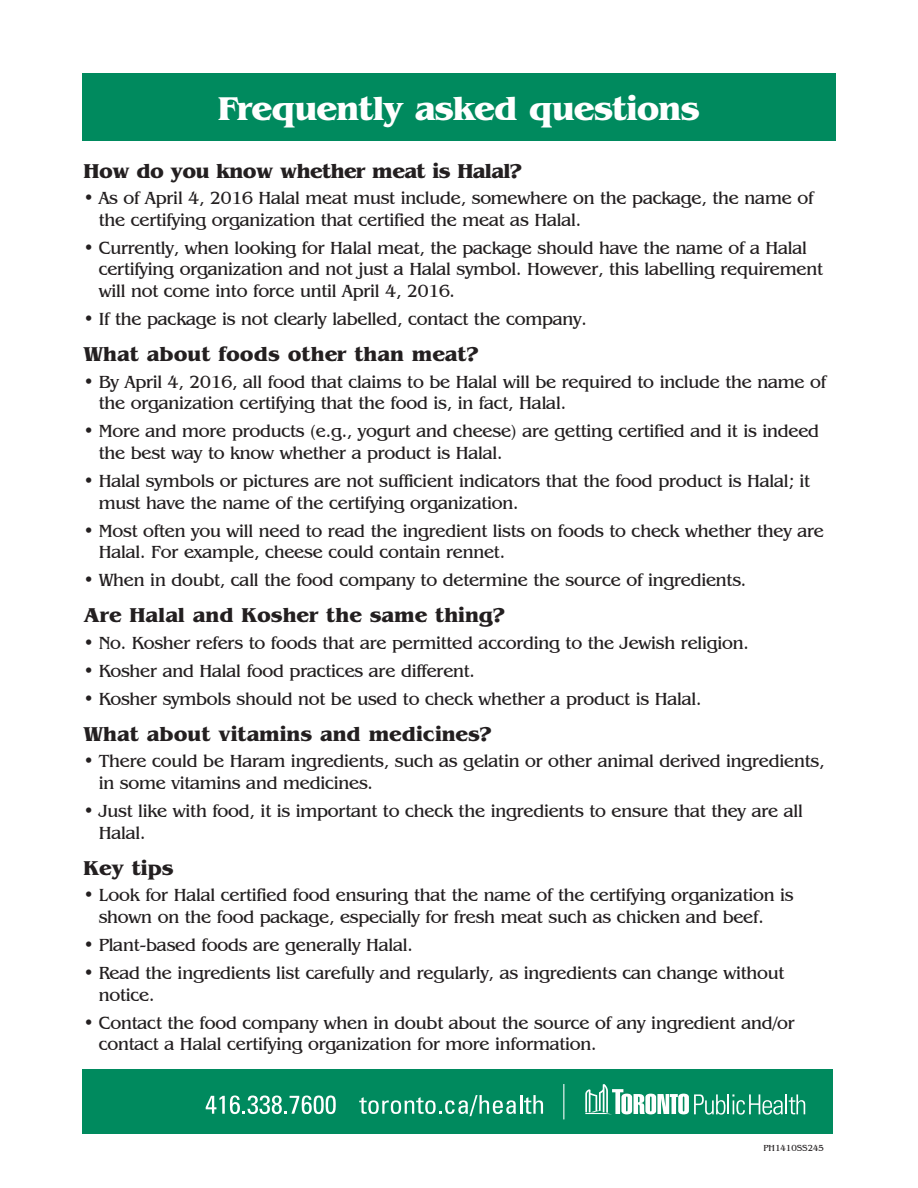
<style>
.page{position:relative;width:918px;height:1188px;background:#fff}
.page>*{position:absolute;margin:0;border:0;box-sizing:border-box;transform-origin:0 0}
.t1{font:700 34.5px "Benguiat";letter-spacing:-.025em;color:#fff}
.t2{font:700 21px "Benguiat";color:#231f20}
.t3{font:700 21px "Benguiat";letter-spacing:-.025em;color:#231f20}
.t4{font:18px/21.6px "Benguiat IT Cby BT";letter-spacing:-.01em;color:#231f20}
.t5{font:9px "Benguiat IT Cby BT";color:#231f20}
</style>
<div class="page">
<div style="left:82px;top:73px;width:754px;height:67px;background:#008a5e"></div>
<div style="left:82px;top:1070px;width:751px;height:64px;background:#008a5e"></div>
<svg style="left:585px;top:1084px;width:220px;height:31px"></svg>
<svg style="left:206px;top:1096px;width:130px;height:18px"></svg>
<svg style="left:359px;top:1095px;width:184px;height:21px"></svg>
<hr style="left:563px;top:1084px;width:1px;height:35px;background:#fff">
<h1 class="t1" style="left:218px;top:88px;width:483px">Frequently asked questions</h1>
<p class="t3" style="left:84px;top:159px;width:440px">How do you know whether meat is Halal?</p>
<p class="t4" style="left:99px;top:187px;width:716px;text-indent:-15px">• As of April 4, 2016 Halal meat must include, somewhere on the package, the name of the certifying organization that certified the meat as Halal.</p>
<p class="t4" style="left:99px;top:237px;width:726px;text-indent:-15px">• Currently, when looking for Halal meat, the package should have the name of a Halal certifying organization and not just a Halal symbol. However, this labelling requirement will not come into force until April 4, 2016.</p>
<p class="t4" style="left:84px;top:308px;width:505px">• If the package is not clearly labelled, contact the company.</p>
<p class="t2" style="left:84px;top:342px;width:397px">What about foods other than meat?</p>
<p class="t4" style="left:99px;top:371px;width:729px;text-indent:-15px">• By April 4, 2016, all food that claims to be Halal will be required to include the name of the organization certifying that the food is, in fact, Halal.</p>
<p class="t4" style="left:99px;top:420px;width:722px;text-indent:-15px">• More and more products (e.g., yogurt and cheese) are getting certified and it is indeed the best way to know whether a product is Halal.</p>
<p class="t4" style="left:99px;top:470px;width:713px;text-indent:-15px">• Halal symbols or pictures are not sufficient indicators that the food product is Halal; it must have the name of the certifying organization.</p>
<p class="t4" style="left:99px;top:520px;width:727px;text-indent:-15px">• Most often you will need to read the ingredient lists on foods to check whether they are<br>Halal. For example, cheese could contain rennet.</p>
<p class="t4" style="left:84px;top:569px;width:664px">• When in doubt, call the food company to determine the source of ingredients.</p>
<p class="t2" style="left:84px;top:603px;width:423px">Are Halal and Kosher the same thing?</p>
<p class="t4" style="left:84px;top:632px;width:667px">• No. Kosher refers to foods that are permitted according to the Jewish religion.</p>
<p class="t4" style="left:84px;top:660px;width:393px">• Kosher and Halal food practices are different.</p>
<p class="t4" style="left:84px;top:688px;width:620px">• Kosher symbols should not be used to check whether a product is Halal.</p>
<p class="t2" style="left:84px;top:722px;width:410px">What about vitamins and medicines?</p>
<p class="t4" style="left:99px;top:750px;width:727px;text-indent:-15px">• There could be Haram ingredients, such as gelatin or other animal derived ingredients, in some vitamins and medicines.</p>
<p class="t4" style="left:99px;top:800px;width:706px;text-indent:-15px">• Just like with food, it is important to check the ingredients to ensure that they are all<br>Halal.</p>
<p class="t2" style="left:84px;top:856px;width:92px">Key tips</p>
<p class="t4" style="left:99px;top:884px;width:696px;text-indent:-15px">• Look for Halal certified food ensuring that the name of the certifying organization is shown on the food package, especially for fresh meat such as chicken and beef.</p>
<p class="t4" style="left:84px;top:934px;width:331px">• Plant-based foods are generally Halal.</p>
<p class="t4" style="left:99px;top:962px;width:687px;text-indent:-15px">• Read the ingredients list carefully and regularly, as ingredients can change without notice.</p>
<p class="t4" style="left:99px;top:1012px;width:698px;text-indent:-15px">• Contact the food company when in doubt about the source of any ingredient and/or contact a Halal certifying organization for more information.</p>
<p class="t5" style="left:764px;top:1143px;width:62px">PH1410SS245</p>
</div>
